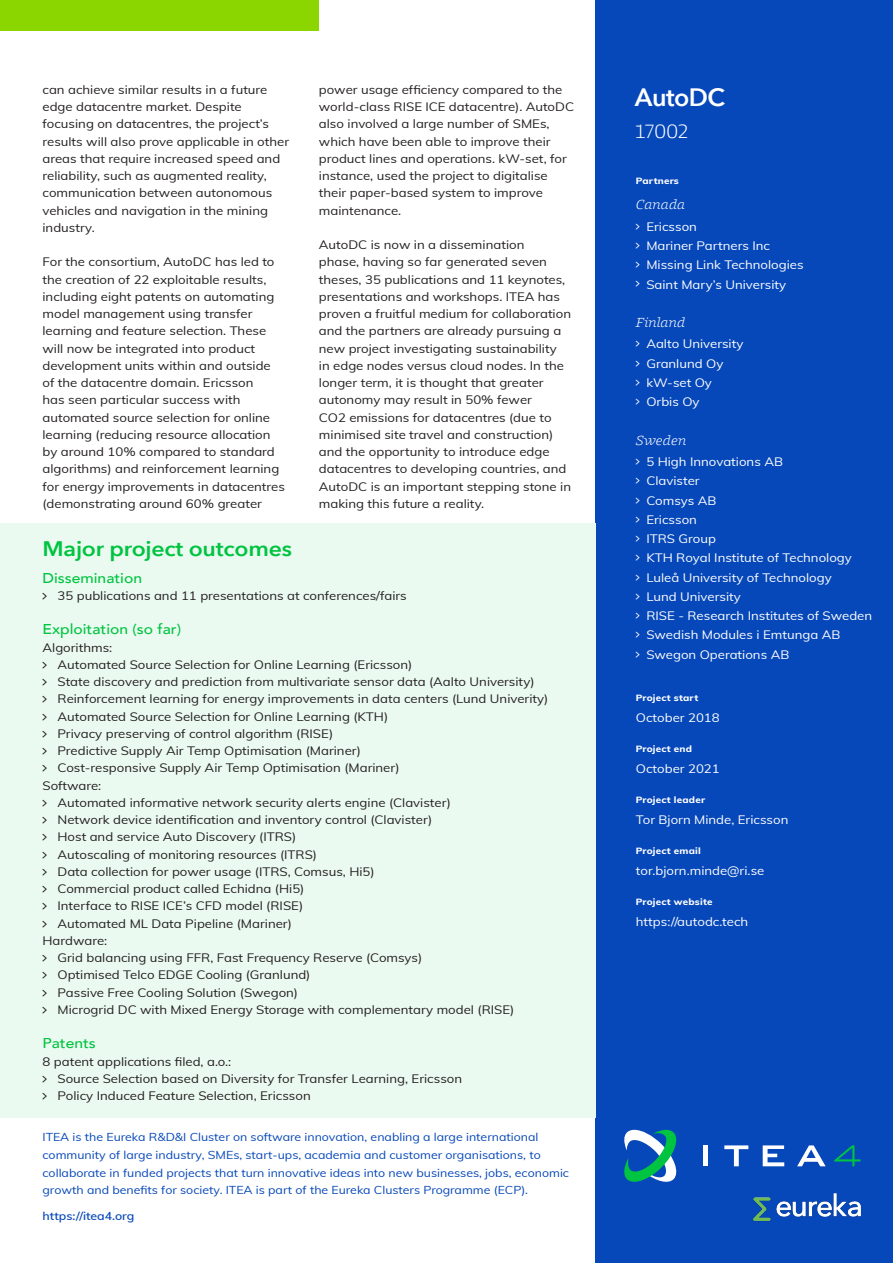
<style>
.page{position:relative;width:893px;height:1263px;background:#fff}
.page>*{position:absolute;margin:0;border:0;box-sizing:border-box;transform-origin:0 0}
.project_info___proje{font:600 25.05px "Avenir Next";letter-spacing:-.02em;color:#fff}
.project_outcome___he{font:600 21px "Avenir Next";letter-spacing:-.01em;color:#00c441;scale:1.1 1}
.project_info___proje-2{font:300 19.8px "Harrison Serif Pro";letter-spacing:.005em;color:#fff}
.project_outcome___he-2{font:500 14.25px "Avenir";color:#00c441;scale:1.1 1}
.project_info___count{font:italic 300 13.5px "Harrison Serif Pro";letter-spacing:.02em;color:#fff;scale:1.1 1}
.body{font:12px/17.2px "Muli";color:#231f20;scale:1.1 1}
.project_info___body{font:12px "Muli";color:#fff;scale:1.1 1}
.project_outcome___op{font:12px "Muli";color:#231f20;scale:1.1 1}
.t1{font:11.25px/17.7px "Muli";color:#0648b9;scale:1.1 1}
.t2{font:600 11.25px "Muli";color:#0648b9;scale:1.1 1}
.project_info__headin{font:800 9px "Muli";letter-spacing:.02em;color:#fff;scale:1.1 1}
</style>
<div class="page">
<div style="left:595px;top:0;width:298px;height:1263px;background:#0648b9"></div>
<div style="left:0;top:523px;width:595px;height:594px;background:#ebfaf0"></div>
<div style="left:0;top:0;width:319px;height:31px;background:#8bd600"></div>
<svg style="left:624px;top:1130px;width:53px;height:52px"></svg>
<div style="left:703px;top:1145px;width:5px;height:21px;background:#fff"></div>
<svg style="left:724px;top:1145px;width:24px;height:21px"></svg>
<svg style="left:797px;top:1145px;width:29px;height:21px"></svg>
<svg style="left:763px;top:1145px;width:21px;height:21px"></svg>
<svg style="left:834px;top:1145px;width:26px;height:21px"></svg>
<img style="left:753px;top:1193px;width:108px;height:29px">
<p class="body" style="left:43px;top:80px;width:226px">can achieve similar results in a future edge datacentre market. Despite focusing on datacentres, the project’s results will also prove applicable in other areas that require increased speed and reliability, such as augmented reality, communication between autonomous vehicles and navigation in the mining industry.</p>
<p class="body" style="left:43px;top:253px;width:222px">For the consortium, AutoDC has led to the creation of 22 exploitable results, including eight patents on automating model management using transfer learning and feature selection. These will now be integrated into product development units within and outside of the datacentre domain. Ericsson<br>has seen particular success with automated source selection for online learning (reducing resource allocation by around 10% compared to standard algorithms) and reinforcement learning for energy improvements in datacentres (demonstrating around 60% greater</p>
<p class="body" style="left:319px;top:80px;width:233px">power usage efficiency compared to the world-class RISE ICE datacentre). AutoDC also involved a large number of SMEs, which have been able to improve their product lines and operations. kW-set, for instance, used the project to digitalise their paper-based system to improve maintenance.</p>
<p class="body" style="left:319px;top:236px;width:231px">AutoDC is now in a dissemination<br>phase, having so far generated seven theses, 35 publications and 11 keynotes, presentations and workshops. ITEA has proven a fruitful medium for collaboration and the partners are already pursuing a new project investigating sustainability<br>in edge nodes versus cloud nodes. In the longer term, it is thought that greater autonomy may result in 50% fewer<br>CO2 emissions for datacentres (due to minimised site travel and construction) and the opportunity to introduce edge datacentres to developing countries, and AutoDC is an important stepping stone in making this future a reality.</p>
<p class="project_outcome___he" style="left:43px;top:531px;width:228px">Major project outcomes</p>
<p class="project_outcome___he-2" style="left:43px;top:565px;width:92px">Dissemination</p>
<p class="body" style="left:58px;top:586px;width:319px">35 publications and 11 presentations at conferences/fairs</p>
<p class="project_outcome___he-2" style="left:43px;top:617px;width:127px">Exploitation (so far)</p>
<p class="project_outcome___op" style="left:43px;top:638px;width:65px">Algorithms:</p>
<p class="body" style="left:58px;top:655px;width:324px">Automated Source Selection for Online Learning (Ericsson)</p>
<p class="body" style="left:58px;top:672px;width:435px">State discovery and prediction from multivariate sensor data (Aalto University)</p>
<p class="body" style="left:58px;top:690px;width:448px">Reinforcement learning for energy improvements in data centers (Lund Univerity)</p>
<p class="body" style="left:58px;top:707px;width:302px">Automated Source Selection for Online Learning (KTH)</p>
<p class="body" style="left:58px;top:724px;width:252px">Privacy preserving of control algorithm (RISE)</p>
<p class="body" style="left:58px;top:741px;width:277px">Predictive Supply Air Temp Optimisation (Mariner)</p>
<p class="body" style="left:58px;top:759px;width:313px">Cost-responsive Supply Air Temp Optimisation (Mariner)</p>
<p class="project_outcome___op" style="left:43px;top:776px;width:55px">Software:</p>
<p class="body" style="left:58px;top:793px;width:359px">Automated informative network security alerts engine (Clavister)</p>
<p class="body" style="left:58px;top:810px;width:342px">Network device identification and inventory control (Clavister)</p>
<p class="body" style="left:58px;top:828px;width:219px">Host and service Auto Discovery (ITRS)</p>
<p class="body" style="left:58px;top:845px;width:237px">Autoscaling of monitoring resources (ITRS)</p>
<p class="body" style="left:58px;top:862px;width:290px">Data collection for power usage (ITRS, Comsus, Hi5)</p>
<p class="body" style="left:58px;top:879px;width:226px">Commercial product called Echidna (Hi5)</p>
<p class="body" style="left:58px;top:897px;width:225px">Interface to RISE ICE’s CFD model (RISE)</p>
<p class="body" style="left:58px;top:914px;width:215px">Automated ML Data Pipeline (Mariner)</p>
<p class="project_outcome___op" style="left:43px;top:932px;width:60px">Hardware:</p>
<p class="body" style="left:58px;top:948px;width:333px">Grid balancing using FFR, Fast Frequency Reserve (Comsys)</p>
<p class="body" style="left:58px;top:966px;width:231px">Optimised Telco EDGE Cooling (Granlund)</p>
<p class="body" style="left:58px;top:983px;width:220px">Passive Free Cooling Solution (Swegon)</p>
<p class="body" style="left:58px;top:1000px;width:417px">Microgrid DC with Mixed Energy Storage with complementary model (RISE)</p>
<p class="project_outcome___he-2" style="left:43px;top:1031px;width:50px">Patents</p>
<p class="project_outcome___op" style="left:43px;top:1052px;width:173px">8 patent applications filed, a.o.:</p>
<p class="body" style="left:58px;top:1069px;width:369px">Source Selection based on Diversity for Transfer Learning, Ericsson</p>
<p class="body" style="left:58px;top:1086px;width:232px">Policy Induced Feature Selection, Ericsson</p>
<p class="t1" style="left:43px;top:1128px;width:480px">ITEA is the Eureka R&amp;D&amp;I Cluster on software innovation, enabling a large international community of large industry, SMEs, start-ups, academia and customer organisations, to collaborate in funded projects that turn innovative ideas into new businesses, jobs, economic growth and benefits for society. ITEA is part of the Eureka Clusters Programme (ECP).</p>
<p class="t2" style="left:43px;top:1208px;width:85px">https://itea4.org</p>
<p class="project_info___proje" style="left:635px;top:76px;width:92px">AutoDC</p>
<p class="project_info___proje-2" style="left:636px;top:117px;width:54px">17002</p>
<p class="project_info__headin" style="left:636px;top:174px;width:41px">Partners</p>
<p class="project_info___count" style="left:636px;top:195px;width:46px">Canada</p>
<p class="project_info___body" style="left:646px;top:218px;width:47px">Ericsson</p>
<p class="project_info___body" style="left:646px;top:237px;width:114px">Mariner Partners Inc</p>
<p class="project_info___body" style="left:646px;top:256px;width:144px">Missing Link Technologies</p>
<p class="project_info___body" style="left:646px;top:275px;width:129px">Saint Mary’s University</p>
<p class="project_info___count" style="left:636px;top:313px;width:46px">Finland</p>
<p class="project_info___body" style="left:646px;top:335px;width:90px">Aalto University</p>
<p class="project_info___body" style="left:646px;top:355px;width:71px">Granlund Oy</p>
<p class="project_info___body" style="left:646px;top:374px;width:61px">kW-set Oy</p>
<p class="project_info___body" style="left:646px;top:393px;width:50px">Orbis Oy</p>
<p class="project_info___count" style="left:636px;top:430px;width:47px">Sweden</p>
<p class="project_info___body" style="left:646px;top:453px;width:126px">5 High Innovations AB</p>
<p class="project_info___body" style="left:646px;top:472px;width:50px">Clavister</p>
<p class="project_info___body" style="left:646px;top:491px;width:65px">Comsys AB</p>
<p class="project_info___body" style="left:646px;top:511px;width:47px">Ericsson</p>
<p class="project_info___body" style="left:646px;top:530px;width:65px">ITRS Group</p>
<p class="project_info___body" style="left:646px;top:549px;width:188px">KTH Royal Institute of Technology</p>
<p class="project_info___body" style="left:646px;top:568px;width:170px">Luleå University of Technology</p>
<p class="project_info___body" style="left:646px;top:588px;width:87px">Lund University</p>
<p class="project_info___body" style="left:646px;top:607px;width:207px">RISE - Research Institutes of Sweden</p>
<p class="project_info___body" style="left:646px;top:626px;width:178px">Swedish Modules i Emtunga AB</p>
<p class="project_info___body" style="left:646px;top:645px;width:131px">Swegon Operations AB</p>
<p class="project_info__headin" style="left:636px;top:691px;width:58px">Project start</p>
<p class="project_info___body" style="left:636px;top:709px;width:78px">October 2018</p>
<p class="project_info__headin" style="left:636px;top:742px;width:53px">Project end</p>
<p class="project_info___body" style="left:636px;top:760px;width:78px">October 2021</p>
<p class="project_info__headin" style="left:636px;top:793px;width:64px">Project leader</p>
<p class="project_info___body" style="left:636px;top:811px;width:140px">Tor Bjorn Minde, Ericsson</p>
<p class="project_info__headin" style="left:636px;top:844px;width:61px">Project email</p>
<p class="project_info___body" style="left:636px;top:862px;width:118px">tor.bjorn.minde@ri.se</p>
<p class="project_info__headin" style="left:636px;top:895px;width:71px">Project website</p>
<p class="project_info___body" style="left:636px;top:913px;width:104px">https://autodc.tech</p>
</div>
